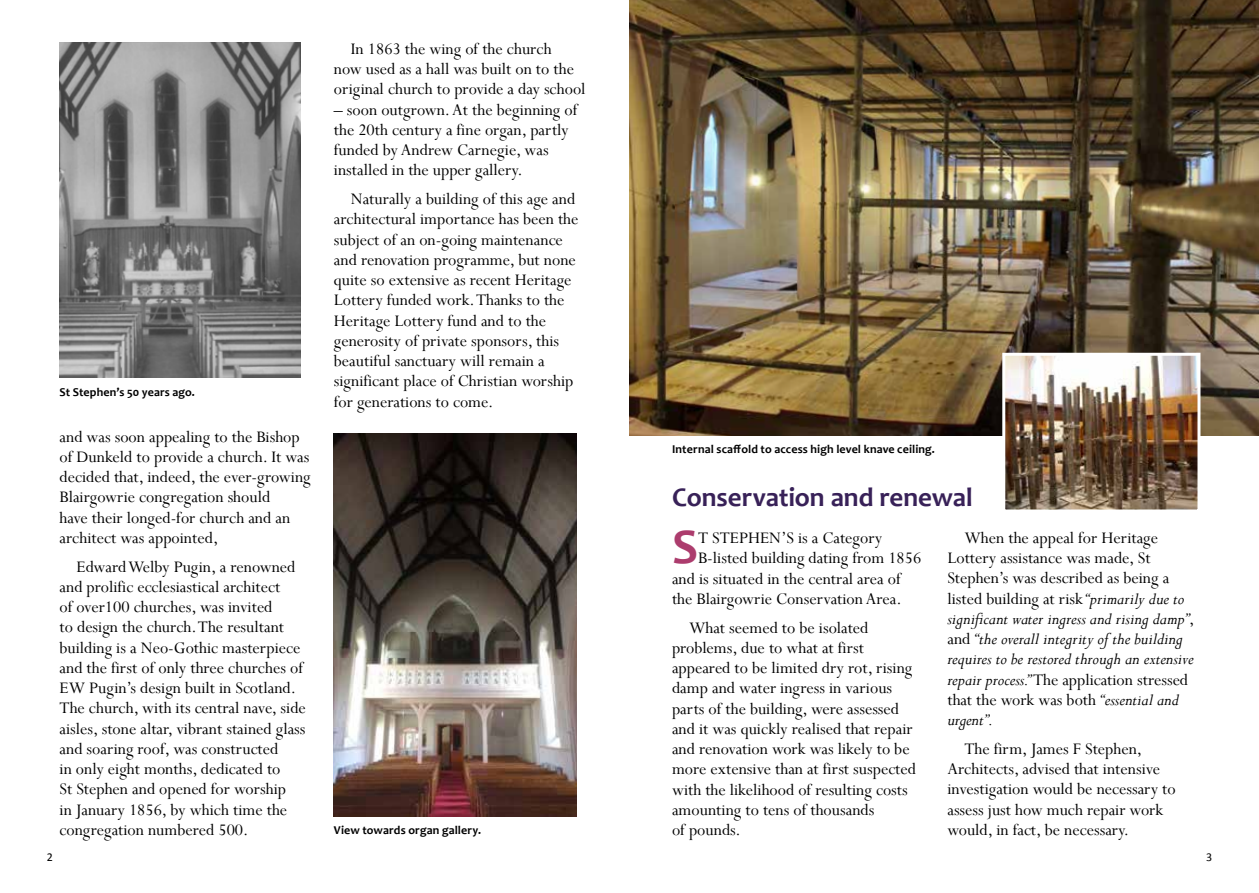
<style>
.page{position:relative;width:1259px;height:893px;background:#fff}
.page>*{position:absolute;margin:0;border:0;box-sizing:border-box;transform-origin:0 0}
.t1{font:700 49.8px "Candara";color:#ac3c6d}
.t2{font:700 27px "Candara";letter-spacing:-.005em;color:#382158}
.t3{font:18px/20.2px "Perpetua";color:#000}
.t4{font:italic 18px/20.2px "Perpetua";color:#000}
.t5{font:700 12px "Candara";letter-spacing:.01em;color:#000}
.t6{font:12px "Calibri";color:#000}
.s1{font-style:normal}
</style>
<div class="page">
<img style="left:629px;top:0;width:630px;height:436px">
<img style="left:1006px;top:357px;width:190px;height:151px">
<div style="left:1002px;top:353px;width:198px;height:159px;border:3px solid #fff"></div>
<img style="left:334px;top:433px;width:242px;height:383px">
<img style="left:60px;top:43px;width:240px;height:334px">
<p class="t5" style="left:60px;top:385px;width:137px">St Stephen’s 50 years ago.</p>
<p class="t3" style="left:60px;top:426px;width:253px">and was soon appealing to the Bishop of Dunkeld to provide a church. It was decided that, indeed, the ever-growing Blairgowrie congregation should<br>have their longed-for church and an architect was appointed,</p>
<p class="t3" style="left:60px;top:556px;width:248px;text-indent:17px">Edward Welby Pugin, a renowned and prolific ecclesiastical architect<br>of over100 churches, was invited<br>to design the church. The resultant building is a Neo-Gothic masterpiece and the first of only three churches of EW Pugin’s design built in Scotland.<br>The church, with its central nave, side aisles, stone altar, vibrant stained glass and soaring roof, was constructed<br>in only eight months, dedicated to<br>St Stephen and opened for worship<br>in January 1856, by which time the congregation numbered 500.</p>
<p class="t3" style="left:334px;top:38px;width:253px;text-indent:17px">In 1863 the wing of the church<br>now used as a hall was built on to the original church to provide a day school</p>
<p class="t3" style="left:334px;top:99px;width:245px">– soon outgrown. At the beginning of the 20th century a fine organ, partly funded by Andrew Carnegie, was installed in the upper gallery.</p>
<p class="t3" style="left:334px;top:188px;width:246px;text-indent:17px">Naturally a building of this age and architectural importance has been the subject of an on-going maintenance and renovation programme, but none quite so extensive as recent Heritage Lottery funded work. Thanks to the Heritage Lottery fund and to the generosity of private sponsors, this beautiful sanctuary will remain a significant place of Christian worship for generations to come.</p>
<p class="t5" style="left:334px;top:823px;width:149px">View towards organ gallery.</p>
<p class="t5" style="left:672px;top:442px;width:264px">Internal scaffold to access high level knave ceiling.</p>
<p class="t2" style="left:672px;top:481px;width:302px">Conservation and renewal</p>
<p class="t1" style="left:672px;top:516px;width:28px">S</p>
<p class="t3" style="left:698px;top:528px;width:186px">T STEPHEN’S is a Category</p>
<p class="t4" style="left:947px;top:527px;width:248px;text-indent:17px"><span class="s1">When the appeal for Heritage Lottery assistance was made, St Stephen’s was described as being a listed building at risk</span> “primarily due to significant water ingress and rising damp”<span class="s1">, and</span> “the overall integrity of the building requires to be restored through an extensive repair process.” <span class="s1">The application stressed that the work was both</span> “essential and urgent”.</p>
<p class="t3" style="left:947px;top:738px;width:230px;text-indent:17px">The firm, James F Stephen,<br>Architects, advised that intensive investigation would be necessary to assess just how much repair work would, in fact, be necessary.</p>
<p class="t3" style="left:698px;top:548px;width:225px">B-listed building dating from 1856</p>
<p class="t3" style="left:672px;top:568px;width:230px">and is situated in the central area of</p>
<p class="t3" style="left:672px;top:588px;width:231px">the Blairgowrie Conservation Area.</p>
<p class="t3" style="left:672px;top:617px;width:245px;text-indent:17px">What seemed to be isolated problems, due to what at first appeared to be limited dry rot, rising damp and water ingress in various parts of the building, were assessed and it was quickly realised that repair and renovation work was likely to be more extensive than at first suspected with the likelihood of resulting costs amounting to tens of thousands<br>of pounds.</p>
<p class="t6" style="left:47px;top:849px;width:8px">2</p>
<p class="t6" style="left:1206px;top:849px;width:8px">3</p>
</div>
